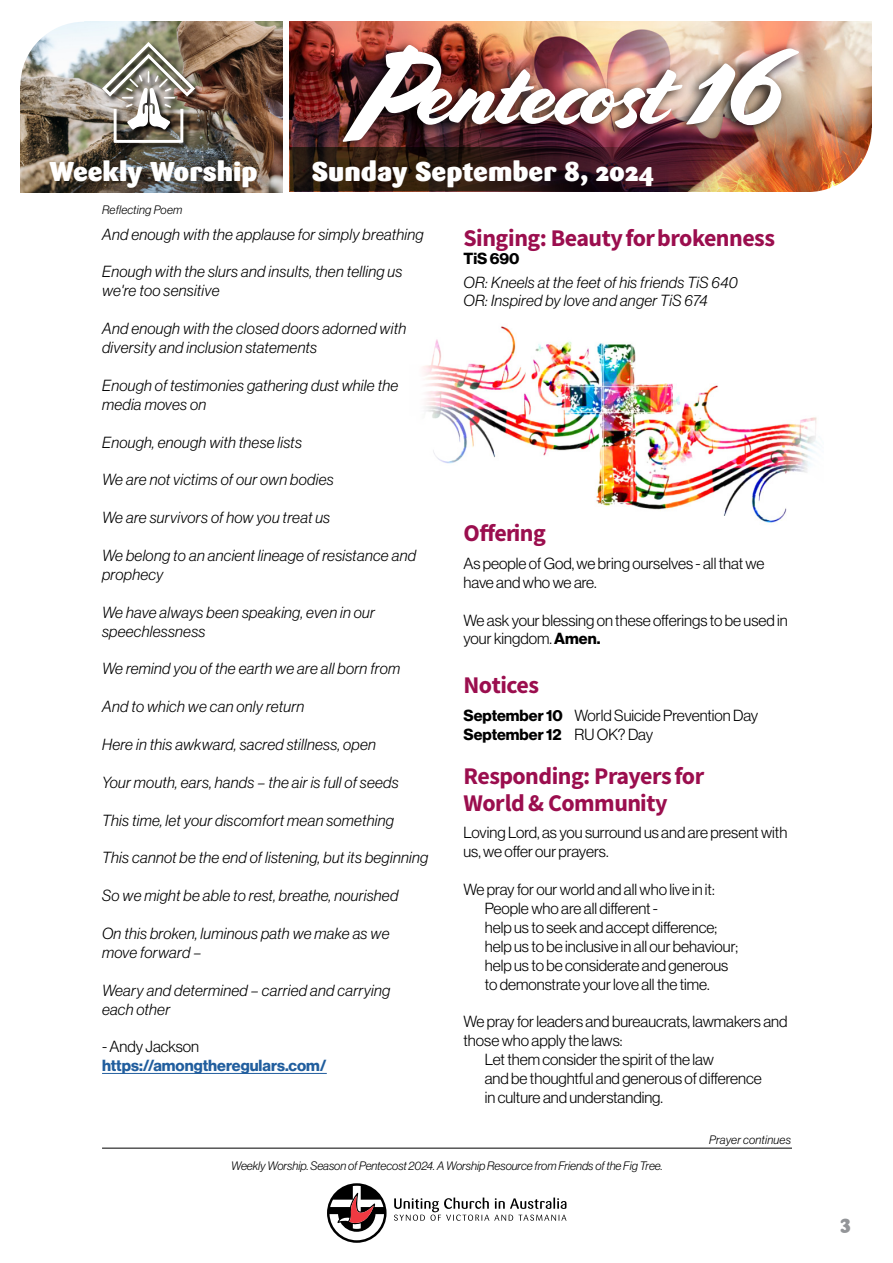
<style>
.page{position:relative;width:893px;height:1263px;background:#fff}
.page>*{position:absolute;margin:0;border:0;box-sizing:border-box;transform-origin:0 0}
.t1{font:92.55px "Cortado";letter-spacing:-.015em;color:#fff}
.t2{font:900 27px "Sari";color:#fff}
.Heading{font:24px/27px "Source Sans Variable";letter-spacing:-.02em;color:#9b0e4e}
.t3{font:900 19.5px "Sari";color:#939598}
.Heading-2{font:15.75px/18.9px "N Haas Grotesk DS Pro 46 Lt It";letter-spacing:.02em;color:#000}
.Heading-3{font:15.75px/18.9px "N Haas Grotesk DS Pro 45 Lt";color:#000}
.Heading-4{font:15.75px "N Haas Grotesk DS Pro 75 Bd";color:#215e9e}
.Heading-5{font:15.75px "N Haas Grotesk DS Pro 75 Bd";color:#000}
.Text_box_body{font:12px "N Haas Grotesk DS Pro 46 Lt It";color:#000}
.Text_box_body-2{font:12px "N Haas Grotesk DS Pro 46 Lt It";letter-spacing:.02em;color:#000}
.s1{font-size:126.9px}
.s2{font-size:117px}
.s3{font-family:"N Haas Grotesk DS Pro 75 Bd"}
.s4{font-family:"N Haas Grotesk DS Pro 45 Lt"}
</style>
<div class="page">
<img style="left:290px;top:21px;width:582px;height:170px">
<img style="left:20px;top:22px;width:263px;height:170px">
<svg style="left:20px;top:22px;width:64px;height:63px"></svg>
<svg style="left:290px;top:148px;width:443px;height:43px;background:#3a1f1b"></svg>
<img style="left:808px;top:128px;width:64px;height:64px">
<svg style="left:394px;top:1197px;width:172px;height:24px"></svg>
<svg style="left:327px;top:1183px;width:60px;height:60px"></svg>
<hr style="left:102px;top:1148px;width:690px;height:1px;background:#000">
<div style="left:101px;top:41px;width:101px;height:109px;background:#000;opacity:.92"></div>
<img style="left:102px;top:42px;width:93px;height:101px">
<div style="left:330px;top:38px;width:474px;height:116px;background:#000;opacity:.91"></div>
<img style="left:423px;top:326px;width:394px;height:197px">
<hr style="left:102px;top:1073px;width:225px;height:1px;background:#215e9e">
<h1 class="t1" style="left:353px;top:39px;width:429px"><span class="s1">P</span>entecost <span class="s2">16</span></h1>
<h2 class="t2" style="left:49px;top:154px;width:210px">Weekly Worship</h2>
<h2 class="t2" style="left:312px;top:154px;width:344px">Sunday September 8, 2024</h2>
<p class="Text_box_body-2" style="left:102px;top:203px;width:82px">Reflecting Poem</p>
<p class="Heading-2" style="left:102px;top:225px;width:323px">And enough with the applause for simply breathing</p>
<p class="Heading-2" style="left:102px;top:262px;width:302px">Enough with the slurs and insults, then telling us we're too sensitive</p>
<p class="Heading-2" style="left:102px;top:319px;width:306px">And enough with the closed doors adorned with diversity and inclusion statements</p>
<p class="Heading-2" style="left:102px;top:376px;width:298px">Enough of testimonies gathering dust while the media moves on</p>
<p class="Heading-2" style="left:102px;top:433px;width:201px">Enough, enough with these lists</p>
<p class="Heading-2" style="left:102px;top:470px;width:233px">We are not victims of our own bodies</p>
<p class="Heading-2" style="left:102px;top:508px;width:230px">We are survivors of how you treat us</p>
<p class="Heading-2" style="left:102px;top:546px;width:315px">We belong to an ancient lineage of resistance and prophecy</p>
<p class="Heading-2" style="left:102px;top:603px;width:274px">We have always been speaking, even in our speechlessness</p>
<p class="Heading-2" style="left:102px;top:659px;width:300px">We remind you of the earth we are all born from</p>
<p class="Heading-2" style="left:102px;top:697px;width:204px">And to which we can only return</p>
<p class="Heading-2" style="left:102px;top:735px;width:275px">Here in this awkward, sacred stillness, open</p>
<p class="Heading-2" style="left:102px;top:773px;width:298px">Your mouth, ears, hands – the air is full of seeds</p>
<p class="Heading-2" style="left:102px;top:811px;width:293px">This time, let your discomfort mean something</p>
<p class="Heading-2" style="left:102px;top:848px;width:328px">This cannot be the end of listening, but its beginning</p>
<p class="Heading-2" style="left:102px;top:886px;width:298px">So we might be able to rest, breathe, nourished</p>
<p class="Heading-2" style="left:102px;top:924px;width:289px">On this broken, luminous path we make as we move forward –</p>
<p class="Heading-2" style="left:102px;top:981px;width:290px">Weary and determined – carried and carrying each other</p>
<p class="Heading-3" style="left:102px;top:1037px;width:99px">- Andy Jackson</p>
<p class="Heading-4" style="left:102px;top:1056px;width:226px">https://amongtheregulars.com/</p>
<p class="Heading" style="left:463px;top:224px;width:313px">Singing: Beauty for brokenness</p>
<p class="Heading-5" style="left:463px;top:250px;width:58px">TiS 690</p>
<p class="Heading-2" style="left:463px;top:273px;width:276px">OR: Kneels at the feet of his friends TiS 640</p>
<p class="Heading-2" style="left:463px;top:291px;width:246px">OR: Inspired by love and anger TiS 674</p>
<p class="Heading" style="left:463px;top:520px;width:84px">Offering</p>
<p class="Heading-3" style="left:463px;top:554px;width:303px">As people of God, we bring ourselves - all that we have and who we are.</p>
<p class="Heading-3" style="left:463px;top:610px;width:326px">We ask your blessing on these offerings to be used in your kingdom. <span class="s3">Amen.</span></p>
<p class="Heading" style="left:463px;top:672px;width:77px">Notices</p>
<p class="Heading-3" style="left:463px;top:706px;width:296px"><span class="s3">September 10</span> World Suicide Prevention Day</p>
<p class="Heading-5" style="left:463px;top:725px;width:191px">September 12 <span class="s4">RU OK? Day</span></p>
<p class="Heading" style="left:463px;top:763px;width:242px">Responding: Prayers for<br>World &amp; Community</p>
<p class="Heading-3" style="left:463px;top:823px;width:325px">Loving Lord, as you surround us and are present with us, we offer our prayers.</p>
<p class="Heading-3" style="left:463px;top:880px;width:253px">We pray for our world and all who live in it:</p>
<p class="Heading-3" style="left:485px;top:899px;width:175px">People who are all different -</p>
<p class="Heading-3" style="left:485px;top:918px;width:234px">help us to seek and accept difference;</p>
<p class="Heading-3" style="left:485px;top:937px;width:255px">help us to be inclusive in all our behaviour;</p>
<p class="Heading-3" style="left:485px;top:956px;width:245px">help us to be considerate and generous</p>
<p class="Heading-3" style="left:485px;top:975px;width:226px">to demonstrate your love all the time.</p>
<p class="Heading-3" style="left:463px;top:1012px;width:325px">We pray for leaders and bureaucrats, lawmakers and those who apply the laws:</p>
<p class="Heading-3" style="left:485px;top:1050px;width:231px">Let them consider the spirit of the law</p>
<p class="Heading-3" style="left:485px;top:1069px;width:279px">and be thoughtful and generous of difference</p>
<p class="Heading-3" style="left:485px;top:1088px;width:180px">in culture and understanding.</p>
<p class="Text_box_body-2" style="left:709px;top:1133px;width:83px">Prayer continues</p>
<p class="Text_box_body" style="left:231px;top:1159px;width:433px">Weekly Worship. Season of Pentecost 2024. A Worship Resource from Friends of the Fig Tree.</p>
<p class="t3" style="left:840px;top:1210px;width:12px">3</p>
</div>
